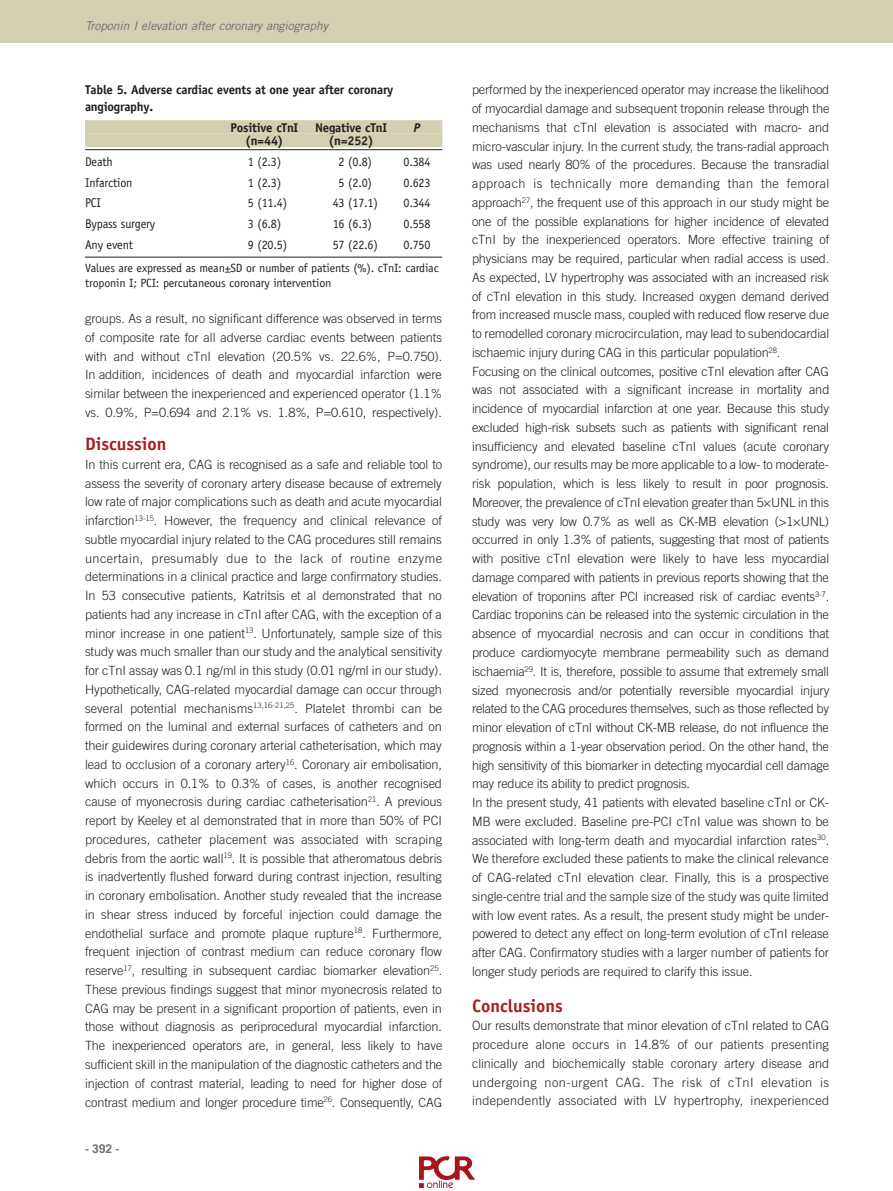
<style>
.page{position:relative;width:893px;height:1191px;background:#fff}
.page>*{position:absolute;margin:0;border:0;box-sizing:border-box;transform-origin:0 0}
.t1{font:700 18px "Officina Sans Std";color:#a72023}
.t2{font:300 12.75px/18.8px "Trade Gothic LT Std";letter-spacing:-.01em;color:#231f20;text-align:justify}
.t3{font:12.75px "Officina Sans Std";letter-spacing:-.015em;color:#231f20;scale:.95 1}
.t4{font:700 12.75px/16.5px "Officina Sans Std";letter-spacing:-.015em;color:#231f20}
.t5{font:italic 700 12.75px "Officina Sans Std";color:#231f20}
.t6{font:12px/15px "Officina Sans Std";letter-spacing:-.015em;color:#231f20}
.t7{font:italic 12px "Trade Gothic LT Std";letter-spacing:-.005em;color:#6c6d70}
.t8{font:700 12px "Trade Gothic LT Std";color:#6c6d70}
</style>
<div class="page">
<div style="left:0;top:0;width:893px;height:43px;background:#d3d0b2"></div>
<div style="left:85px;top:120px;width:357px;height:14px;background:#d3d0b2"></div>
<div style="left:85px;top:134px;width:357px;height:13px;background:#d3d0b2"></div>
<hr style="left:85px;top:149px;width:357px;height:1px;background:#231f20">
<hr style="left:85px;top:257px;width:357px;height:1px;background:#231f20">
<img style="left:419px;top:1156px;width:56px;height:33px">
<p class="t7" style="left:85px;top:21px;width:245px">Troponin I elevation after coronary angiography</p>
<p class="t4" style="left:85px;top:83px;width:310px">Table 5. Adverse cardiac events at one year after coronary angiography.</p>
<p class="t4" style="left:230px;top:120px;width:69px">Positive cTnI</p>
<p class="t4" style="left:315px;top:120px;width:74px">Negative cTnI</p>
<p class="t5" style="left:413px;top:120px;width:8px">P</p>
<p class="t4" style="left:245px;top:134px;width:40px">(n=44)</p>
<p class="t4" style="left:329px;top:134px;width:47px">(n=252)</p>
<p class="t3" style="left:85px;top:157px;width:31px">Death</p>
<p class="t3" style="left:248px;top:157px;width:37px">1 (2.3)</p>
<p class="t3" style="left:339px;top:157px;width:37px">2 (0.8)</p>
<p class="t3" style="left:403px;top:157px;width:30px">0.384</p>
<p class="t3" style="left:85px;top:177px;width:52px">Infarction</p>
<p class="t3" style="left:248px;top:177px;width:37px">1 (2.3)</p>
<p class="t3" style="left:339px;top:177px;width:37px">5 (2.0)</p>
<p class="t3" style="left:403px;top:177px;width:30px">0.623</p>
<p class="t3" style="left:85px;top:198px;width:18px">PCI</p>
<p class="t3" style="left:248px;top:198px;width:43px">5 (11.4)</p>
<p class="t3" style="left:333px;top:198px;width:49px">43 (17.1)</p>
<p class="t3" style="left:403px;top:198px;width:30px">0.344</p>
<p class="t3" style="left:85px;top:219px;width:75px">Bypass surgery</p>
<p class="t3" style="left:248px;top:219px;width:37px">3 (6.8)</p>
<p class="t3" style="left:333px;top:219px;width:43px">16 (6.3)</p>
<p class="t3" style="left:403px;top:219px;width:30px">0.558</p>
<p class="t3" style="left:85px;top:240px;width:52px">Any event</p>
<p class="t3" style="left:248px;top:240px;width:43px">9 (20.5)</p>
<p class="t3" style="left:333px;top:240px;width:49px">57 (22.6)</p>
<p class="t3" style="left:403px;top:240px;width:30px">0.750</p>
<p class="t6" style="left:85px;top:262px;width:355px">Values are expressed as mean±SD or number of patients (%). cTnI: cardiac troponin I; PCI: percutaneous coronary intervention</p>
<p class="t2" style="left:85px;top:310px;width:359px">groups. As a result, no significant difference was observed in terms of composite rate for all adverse cardiac events between patients with and without cTnI elevation (20.5% vs. 22.6%, P=0.750).<br>In addition, incidences of death and myocardial infarction were similar between the inexperienced and experienced operator (1.1% vs. 0.9%, P=0.694 and 2.1% vs. 1.8%, P=0.610, respectively).</p>
<h1 class="t1" style="left:85px;top:436px;width:83px">Discussion</h1>
<p class="t2" style="left:85px;top:456px;width:359px">In this current era, CAG is recognised as a safe and reliable tool to assess the severity of coronary artery disease because of extremely low rate of major complications such as death and acute myocardial infarction<sup>13-15</sup>. However, the frequency and clinical relevance of subtle myocardial injury related to the CAG procedures still remains uncertain, presumably due to the lack of routine enzyme determinations in a clinical practice and large confirmatory studies.<br>In 53 consecutive patients, Katritsis et al demonstrated that no patients had any increase in cTnI after CAG, with the exception of a minor increase in one patient<sup>13</sup>. Unfortunately, sample size of this study was much smaller than our study and the analytical sensitivity for cTnI assay was 0.1 ng/ml in this study (0.01 ng/ml in our study).<br>Hypothetically, CAG-related myocardial damage can occur through several potential mechanisms<sup>13,16-21,25</sup>. Platelet thrombi can be formed on the luminal and external surfaces of catheters and on their guidewires during coronary arterial catheterisation, which may lead to occlusion of a coronary artery<sup>16</sup>. Coronary air embolisation, which occurs in 0.1% to 0.3% of cases, is another recognised cause of myonecrosis during cardiac catheterisation<sup>21</sup>. A previous report by Keeley et al demonstrated that in more than 50% of PCI procedures, catheter placement was associated with scraping debris from the aortic wall<sup>19</sup>. It is possible that atheromatous debris is inadvertently flushed forward during contrast injection, resulting in coronary embolisation. Another study revealed that the increase in shear stress induced by forceful injection could damage the endothelial surface and promote plaque rupture<sup>18</sup>. Furthermore, frequent injection of contrast medium can reduce coronary flow reserve<sup>17</sup>, resulting in subsequent cardiac biomarker elevation<sup>25</sup>.<br>These previous findings suggest that minor myonecrosis related to CAG may be present in a significant proportion of patients, even in those without diagnosis as periprocedural myocardial infarction.<br>The inexperienced operators are, in general, less likely to have sufficient skill in the manipulation of the diagnostic catheters and the injection of contrast material, leading to need for higher dose of contrast medium and longer procedure time<sup>26</sup>. Consequently, CAG</p>
<p class="t8" style="left:85px;top:1143px;width:36px">- 392 -</p>
<p class="t2" style="left:472px;top:81px;width:359px;text-align:left">performed by the inexperienced operator may increase the likelihood of myocardial damage and subsequent troponin release through the mechanisms that cTnI elevation is associated with macro- and micro-vascular injury. In the current study, the trans-radial approach was used nearly 80% of the procedures. Because the transradial approach is technically more demanding than the femoral approach<sup>27</sup>, the frequent use of this approach in our study might be one of the possible explanations for higher incidence of elevated cTnI by the inexperienced operators. More effective training of physicians may be required, particular when radial access is used.<br>As expected, LV hypertrophy was associated with an increased risk of cTnI elevation in this study. Increased oxygen demand derived from increased muscle mass, coupled with reduced flow reserve due to remodelled coronary microcirculation, may lead to subendocardial ischaemic injury during CAG in this particular population<sup>28</sup>.<br>Focusing on the clinical outcomes, positive cTnI elevation after CAG was not associated with a significant increase in mortality and incidence of myocardial infarction at one year. Because this study excluded high-risk subsets such as patients with significant renal insufficiency and elevated baseline cTnI values (acute coronary syndrome), our results may be more applicable to a low- to moderate&shy;risk population, which is less likely to result in poor prognosis.<br>Moreover, the prevalence of cTnI elevation greater than 5×UNL in this study was very low 0.7% as well as CK-MB elevation (&gt;1×UNL) occurred in only 1.3% of patients, suggesting that most of patients with positive cTnI elevation were likely to have less myocardial damage compared with patients in previous reports showing that the elevation of troponins after PCI increased risk of cardiac events<sup>3-7</sup>.<br>Cardiac troponins can be released into the systemic circulation in the absence of myocardial necrosis and can occur in conditions that produce cardiomyocyte membrane permeability such as demand ischaemia<sup>29</sup>. It is, therefore, possible to assume that extremely small sized myonecrosis and/or potentially reversible myocardial injury related to the CAG procedures themselves, such as those reflected by minor elevation of cTnI without CK-MB release, do not influence the prognosis within a 1-year observation period. On the other hand, the high sensitivity of this biomarker in detecting myocardial cell damage may reduce its ability to predict prognosis.<br>In the present study, 41 patients with elevated baseline cTnI or CK-MB were excluded. Baseline pre-PCI cTnI value was shown to be associated with long-term death and myocardial infarction rates<sup>30</sup>.<br>We therefore excluded these patients to make the clinical relevance of CAG-related cTnI elevation clear. Finally, this is a prospective single-centre trial and the sample size of the study was quite limited with low event rates. As a result, the present study might be under&shy;powered to detect any effect on long-term evolution of cTnI release after CAG. Confirmatory studies with a larger number of patients for longer study periods are required to clarify this issue.</p>
<h1 class="t1" style="left:472px;top:998px;width:92px">Conclusions</h1>
<p class="t2" style="left:472px;top:1017px;width:359px">Our results demonstrate that minor elevation of cTnI related to CAG procedure alone occurs in 14.8% of our patients presenting clinically and biochemically stable coronary artery disease and undergoing non-urgent CAG. The risk of cTnI elevation is independently associated with LV hypertrophy, inexperienced</p>
</div>
